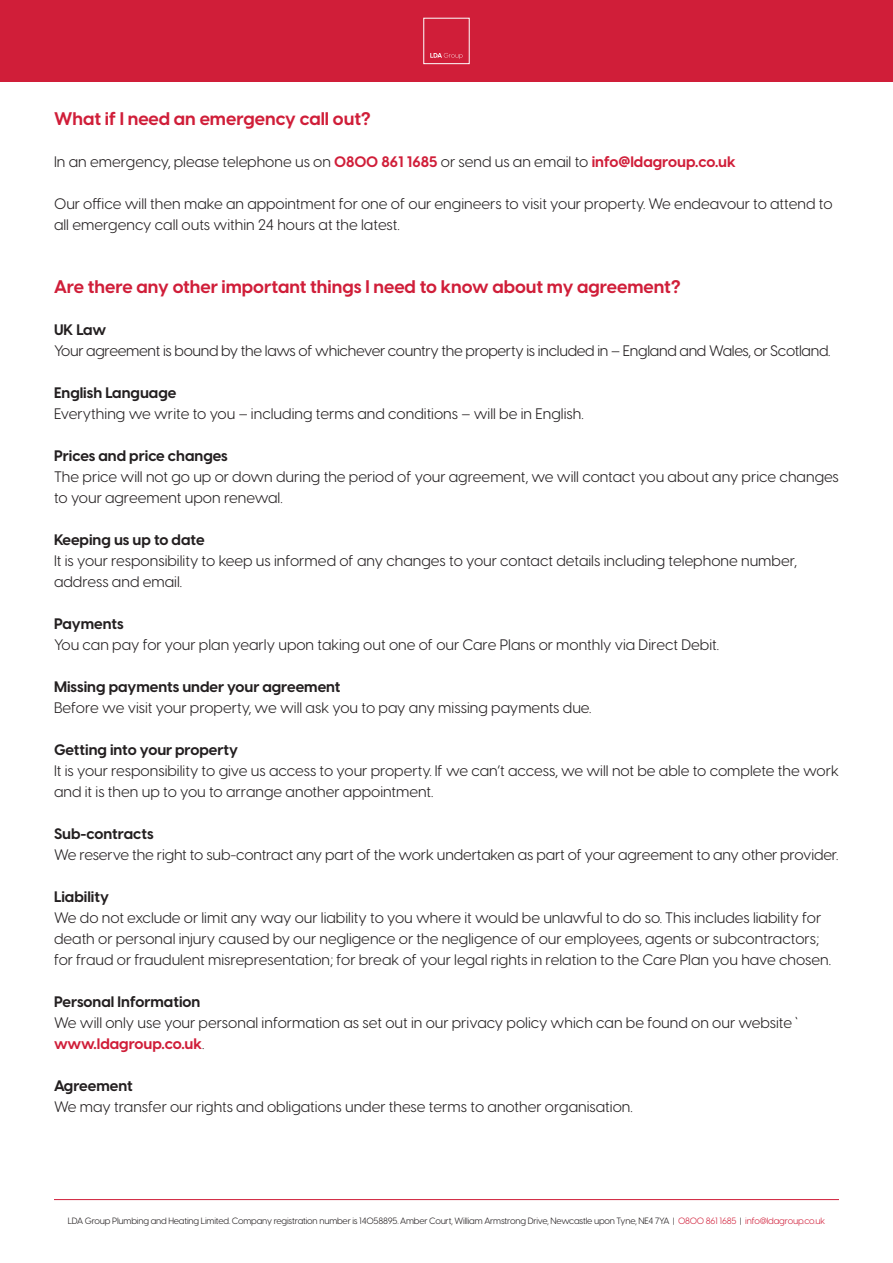
<style>
.page{position:relative;width:893px;height:1263px;background:#fff}
.page>*{position:absolute;margin:0;border:0;box-sizing:border-box;transform-origin:0 0}
.t1{font:700 18px "Visby CF";color:#d01e39}
.t2{font:15px/21px "Visby CF";color:#231f20}
.t3{font:700 15px "Visby CF";color:#231f20}
.t4{font:15px "Visby CF";letter-spacing:-.02em;color:#231f20}
.t5{font:700 15px "Visby CF";color:#d01e39}
.t6{font:9px "Visby CF";letter-spacing:-.02em;color:#231f20}
.s1{font-weight:700;color:#d01e39}
.s2{font-weight:400;color:#231f20}
.s3{color:#d01e39}
</style>
<div class="page">
<hr style="left:54px;top:1199px;width:785px;height:1px;background:#d01e39">
<div style="left:0;top:0;width:893px;height:82px;background:#d01e39"></div>
<svg style="left:430px;top:53px;width:33px;height:6px"></svg>
<h2 class="t1" style="left:54px;top:107px;width:318px">What if I need an emergency call out?</h2>
<h2 class="t2" style="left:54px;top:151px;width:683px">In an emergency, please telephone us on <span class="s1">0800 861 1685</span> or send us an email to <span class="s1">info@ldagroup.co.uk</span></h2>
<h2 class="t2" style="left:54px;top:193px;width:780px">Our office will then make an appointment for one of our engineers to visit your property. We endeavour to attend to all emergency call outs within 24 hours at the latest.</h2>
<h2 class="t1" style="left:54px;top:275px;width:628px">Are there any other important things I need to know about my agreement?</h2>
<h2 class="t3" style="left:54px;top:320px;width:54px">UK Law</h2>
<h2 class="t4" style="left:54px;top:342px;width:778px">Your agreement is bound by the laws of whichever country the property is included in – England and Wales, or Scotland.</h2>
<h2 class="t3" style="left:54px;top:383px;width:124px">English Language</h2>
<h2 class="t2" style="left:54px;top:403px;width:531px">Everything we write to you – including terms and conditions – will be in English.</h2>
<h2 class="t3" style="left:54px;top:446px;width:175px">Prices and price changes</h2>
<h2 class="t2" style="left:54px;top:466px;width:786px">The price will not go up or down during the period of your agreement, we will contact you about any price changes to your agreement upon renewal.</h2>
<h2 class="t3" style="left:54px;top:530px;width:152px">Keeping us up to date</h2>
<h2 class="t2" style="left:54px;top:550px;width:745px">It is your responsibility to keep us informed of any changes to your contact details including telephone number, address and email.</h2>
<h2 class="t3" style="left:54px;top:614px;width:71px">Payments</h2>
<h2 class="t2" style="left:54px;top:634px;width:667px">You can pay for your plan yearly upon taking out one of our Care Plans or monthly via Direct Debit.</h2>
<h2 class="t3" style="left:54px;top:677px;width:288px">Missing payments under your agreement</h2>
<h2 class="t2" style="left:54px;top:697px;width:539px">Before we visit your property, we will ask you to pay any missing payments due.</h2>
<h2 class="t3" style="left:54px;top:740px;width:186px">Getting into your property</h2>
<h2 class="t2" style="left:54px;top:760px;width:786px">It is your responsibility to give us access to your property. If we can’t access, we will not be able to complete the work and it is then up to you to arrange another appointment.</h2>
<h2 class="t3" style="left:54px;top:824px;width:101px">Sub-contracts</h2>
<h2 class="t2" style="left:54px;top:844px;width:786px">We reserve the right to sub-contract any part of the work undertaken as part of your agreement to any other provider.</h2>
<h2 class="t3" style="left:54px;top:887px;width:56px">Liability</h2>
<h2 class="t2" style="left:54px;top:907px;width:779px">We do not exclude or limit any way our liability to you where it would be unlawful to do so. This includes liability for death or personal injury caused by our negligence or the negligence of our employees, agents or subcontractors; for fraud or fraudulent misrepresentation; for break of your legal rights in relation to the Care Plan you have chosen.</h2>
<h2 class="t3" style="left:54px;top:992px;width:148px">Personal Information</h2>
<h2 class="t2" style="left:54px;top:1012px;width:745px">We will only use your personal information as set out in our privacy policy which can be found on our website `</h2>
<h2 class="t5" style="left:54px;top:1034px;width:152px">www.ldagroup.co.uk<span class="s2">.</span></h2>
<h2 class="t3" style="left:54px;top:1076px;width:80px">Agreement</h2>
<h2 class="t2" style="left:54px;top:1096px;width:580px">We may transfer our rights and obligations under these terms to another organisation.</h2>
<h2 class="t6" style="left:68px;top:1216px;width:759px">LDA Group Plumbing and Heating Limited. Company registration number is 14058895. Amber Court, William Armstrong Drive, Newcastle upon Tyne, NE4 7YA | <span class="s3">0800 861 1685</span> | <span class="s3">info@ldagroup.co.uk</span></h2>
</div>
